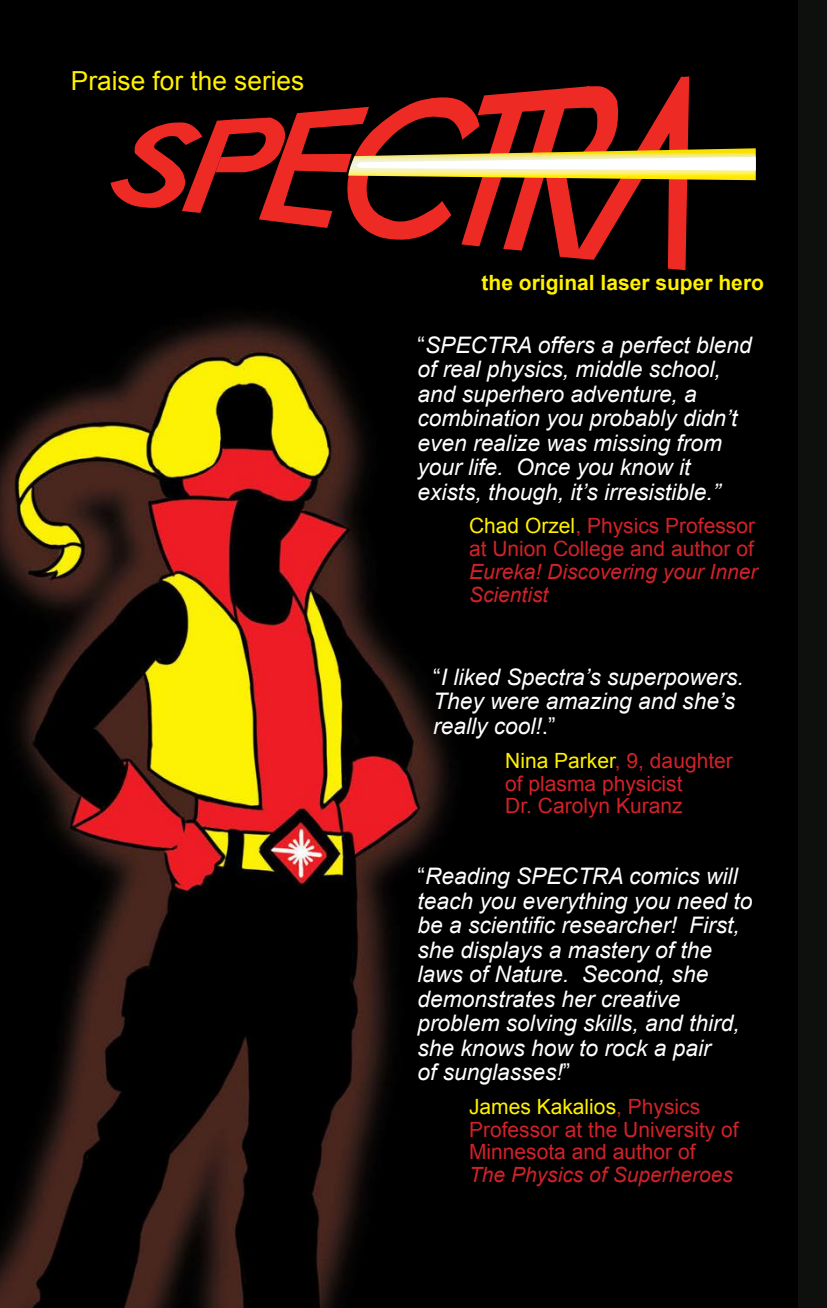
<style>
.page{position:relative;width:827px;height:1308px;background:#fff}
.page>*{position:absolute;margin:0;border:0;box-sizing:border-box;transform-origin:0 0}
.t1{font:26.25px "Arial";color:#fff100}
.t2{font:italic 22.75px/24.5px "Arial";color:#fff}
.t3{font:21px/22.8px "Arial";color:#d12229}
.t4{font:italic 21px/22.8px "Arial";color:#d12229}
.t5{font:700 21px "Arial";color:#fff100}
.s1{font-style:normal}
.s2{color:#fff100}
</style>
<div class="page">
<div style="left:0;top:0;width:827px;height:1307px;background:#0e100d"></div>
<img style="left:0;top:0;width:797px;height:1307px">
<svg style="left:111px;top:75px;width:645px;height:199px"></svg>
<p class="t1" style="left:71px;top:64px;width:235px">Praise for the series</p>
<p class="t5" style="left:481px;top:268px;width:284px">the original laser super hero</p>
<p class="t2" style="left:417px;top:333px;width:336px"><span class="s1">“</span>SPECTRA offers a perfect blend of real physics, middle school, and superhero adventure, a combination you probably didn’t even realize was missing from your life. Once you know it exists, though, it’s irresistible.”</p>
<p class="t3" style="left:469px;top:515px;width:287px"><span class="s2">Chad Orzel</span>, Physics Professor at Union College and author of</p>
<p class="t4" style="left:469px;top:560px;width:290px">Eureka! Discovering your Inner<br>Scientist</p>
<p class="t2" style="left:433px;top:664px;width:312px"><span class="s1">“</span>I liked Spectra’s superpowers.<br>They were amazing and she’s really cool!<span class="s1">.”</span></p>
<p class="t3" style="left:505px;top:749px;width:229px"><span class="s2">Nina Parker</span>, 9, daughter of plasma physicist<br>Dr. Carolyn Kuranz</p>
<p class="t2" style="left:417px;top:864px;width:337px"><span class="s1">“</span>Reading SPECTRA comics will teach you everything you need to be a scientific researcher! First, she displays a mastery of the laws of Nature. Second, she demonstrates her creative problem solving skills, and third, she knows how to rock a pair<br>of sunglasses!<span class="s1">”</span></p>
<p class="t3" style="left:469px;top:1095px;width:271px"><span class="s2">James Kakalios</span>, Physics<br>Professor at the University of<br>Minnesota and author of</p>
<p class="t4" style="left:469px;top:1163px;width:265px">The Physics of Superheroes</p>
</div>
